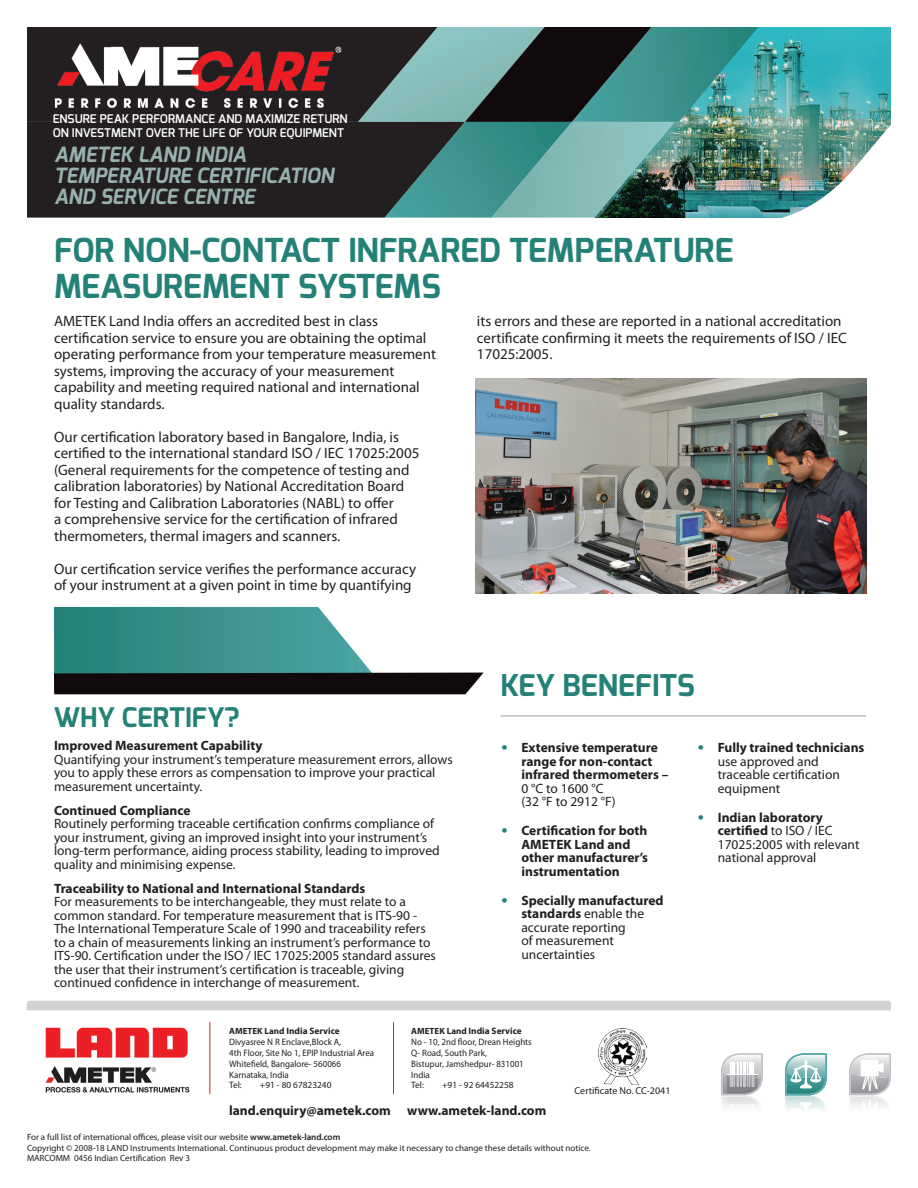
<style>
.page{position:relative;width:918px;height:1188px;background:#fff}
.page>*{position:absolute;margin:0;border:0;box-sizing:border-box;transform-origin:0 0}
.t1{font:700 33px/36px "Exo";color:#248177}
.t2{font:700 30px "Exo";color:#248177}
.t3{font:700 27px "Exo";color:#248177}
.t4{font:italic 700 21px/21px "Exo";color:#97b2ae}
.t5{font:15px/16.5px "Myriad Pro";color:#231f20}
.t6{font:13.5px/13.5px "Myriad Pro";color:#231f20}
.t7{font:700 13.5px/13.5px "Myriad Pro";color:#231f20}
.t8{font:600 12px/13.5px "Exo";color:#fff}
.t9{font:10.05px "Myriad Pro";color:#231f20}
.t10{font:9.3px/10.8px "Myriad Pro";color:#231f20;scale:.96 1}
.t11{font:9.3px "Myriad Pro";color:#231f20}
.t12{font:9px/10.2px "Myriad Pro";color:#231f20}
.s1{font-weight:700;font-size:9px}
.s2{font-weight:700}
.s3{font-family:"Optima";font-weight:400;color:#248177}
.s4{font-family:"Optima";color:#248177}
.s5{font-weight:600}
</style>
<div class="page">
<img style="left:27px;top:27px;width:864px;height:191px">
<svg style="left:27px;top:122px;width:438px;height:96px;background:#262b2b"></svg>
<img style="left:45px;top:1027px;width:145px;height:66px">
<div style="left:27px;top:1001px;width:864px;height:9px;background:#d1d2d4"></div>
<hr style="left:500px;top:715px;width:366px;height:2px;background:#bcbdc0">
<svg style="left:54px;top:607px;width:430px;height:87px"></svg>
<svg style="left:721px;top:1053px;width:42px;height:55px"></svg>
<svg style="left:785px;top:1053px;width:42px;height:57px"></svg>
<svg style="left:849px;top:1053px;width:42px;height:54px"></svg>
<img style="left:476px;top:378px;width:390px;height:216px">
<hr style="left:209px;top:1022px;width:1px;height:72px;background:#ee1d23">
<img style="left:599px;top:1029px;width:48px;height:56px">
<hr style="left:393px;top:1022px;width:1px;height:72px;background:#ee1d23">
<img style="left:54px;top:34px;width:296px;height:80px">
<p class="t8" style="left:53px;top:112px;width:297px">ENSURE PEAK PERFORMANCE AND MAXIMIZE RETURN<br>ON INVESTMENT OVER THE LIFE OF YOUR EQUIPMENT</p>
<h3 class="t4" style="left:54px;top:144px;width:281px">AMETEK LAND INDIA<br>TEMPERATURE CERTIFICATION<br>AND SERVICE CENTRE</h3>
<h1 class="t1" style="left:54px;top:232px;width:681px">FOR NON-CONTACT INFRARED TEMPERATURE<br>MEASUREMENT SYSTEMS</h1>
<p class="t5" style="left:54px;top:313px;width:384px">AMETEK Land India offers an accredited best in class certification service to ensure you are obtaining the optimal operating performance from your temperature measurement systems, improving the accuracy of your measurement capability and meeting required national and international quality standards.</p>
<p class="t5" style="left:54px;top:428px;width:367px">Our certification laboratory based in Bangalore, India, is certified to the international standard ISO / IEC 17025:2005 (General requirements for the competence of testing and calibration laboratories) by National Accreditation Board for Testing and Calibration Laboratories (NABL) to offer<br>a comprehensive service for the certification of infrared thermometers, thermal imagers and scanners.</p>
<p class="t5" style="left:54px;top:560px;width:364px">Our certification service verifies the performance accuracy of your instrument at a given point in time by quantifying</p>
<p class="t5" style="left:477px;top:313px;width:371px">its errors and these are reported in a national accreditation certificate confirming it meets the requirements of ISO / IEC<br>17025:2005.</p>
<h2 class="t2" style="left:500px;top:666px;width:196px">KEY BENEFITS</h2>
<h3 class="t3" style="left:54px;top:700px;width:187px">WHY CERTIFY?</h3>
<p class="t7" style="left:54px;top:738px;width:210px">Improved Measurement Capability</p>
<p class="t6" style="left:54px;top:752px;width:400px">Quantifying your instrument’s temperature measurement errors, allows you to apply these errors as compensation to improve your practical measurement uncertainty.</p>
<p class="t7" style="left:54px;top:803px;width:138px">Continued Compliance</p>
<p class="t6" style="left:54px;top:817px;width:387px">Routinely performing traceable certification confirms compliance of your instrument, giving an improved insight into your instrument’s long-term performance, aiding process stability, leading to improved quality and minimising expense.</p>
<p class="t7" style="left:54px;top:881px;width:313px">Traceability to National and International Standards</p>
<p class="t6" style="left:54px;top:895px;width:383px">For measurements to be interchangeable, they must relate to a common standard. For temperature measurement that is ITS-90 - The International Temperature Scale of 1990 and traceability refers to a chain of measurements linking an instrument’s performance to ITS-90. Certification under the ISO / IEC 17025:2005 standard assures the user that their instrument’s certification is traceable, giving continued confidence in interchange of measurement.</p>
<p class="t10" style="left:229px;top:1026px;width:153px"><span class="s1">AMETEK Land</span> <span class="s2">India Service<br></span>Divyasree N R Enclave,Block A,<br>4th Floor, Site No 1, EPIP Industrial Area<br>Whitefield, Bangalore- 560066<br>Karnataka, India<br>Tel:</p>
<p class="t7" style="left:521px;top:741px;width:148px;text-indent:-21px"><span class="s3">•</span> Extensive temperature range for non-contact infrared thermometers –</p>
<p class="t6" style="left:521px;top:781px;width:96px">0 °C to 1600 °C (32 °F to 2912 °F)</p>
<p class="t7" style="left:521px;top:824px;width:128px;text-indent:-21px"><span class="s3">•</span> Certification for both<br>AMETEK Land and other manufacturer’s instrumentation</p>
<p class="t6" style="left:521px;top:893px;width:144px;text-indent:-21px"><span class="s4">•</span> <span class="s2">Specially manufactured standards</span> enable the accurate reporting<br>of measurement uncertainties</p>
<p class="t10" style="left:411px;top:1026px;width:127px"><span class="s1">AMETEK Land</span> <span class="s2">India Service<br></span>No - 10, 2nd floor, Drean Heights<br>Q- Road, South Park,<br>Bistupur, Jamshedpur- 831001<br>India<br>Tel:</p>
<p class="t11" style="left:442px;top:1080px;width:73px">+91 - 92 64452258</p>
<p class="t7" style="left:229px;top:1103px;width:319px">land.enquiry@ametek.com www.ametek-land.com</p>
<p class="t11" style="left:260px;top:1080px;width:73px">+91 - 80 67823240</p>
<p class="t9" style="left:575px;top:1085px;width:98px">Certificate No. CC-2041</p>
<p class="t12" style="left:27px;top:1132px;width:565px">For a full list of international offices, please visit our website <span class="s5">www.ametek-land.com<br></span>Copyright © 2008-18 LAND Instruments International. Continuous product development may make it necessary to change these details without notice.<br>MARCOMM 0456 Indian Certification Rev 3</p>
<p class="t6" style="left:718px;top:741px;width:148px;text-indent:-21px"><span class="s4">•</span> <span class="s2">Fully trained technicians </span>use approved and traceable certification equipment</p>
<p class="t6" style="left:718px;top:810px;width:143px;text-indent:-21px"><span class="s4">•</span> <span class="s2">Indian laboratory certified</span> to ISO / IEC<br>17025:2005 with relevant national approval</p>
</div>
